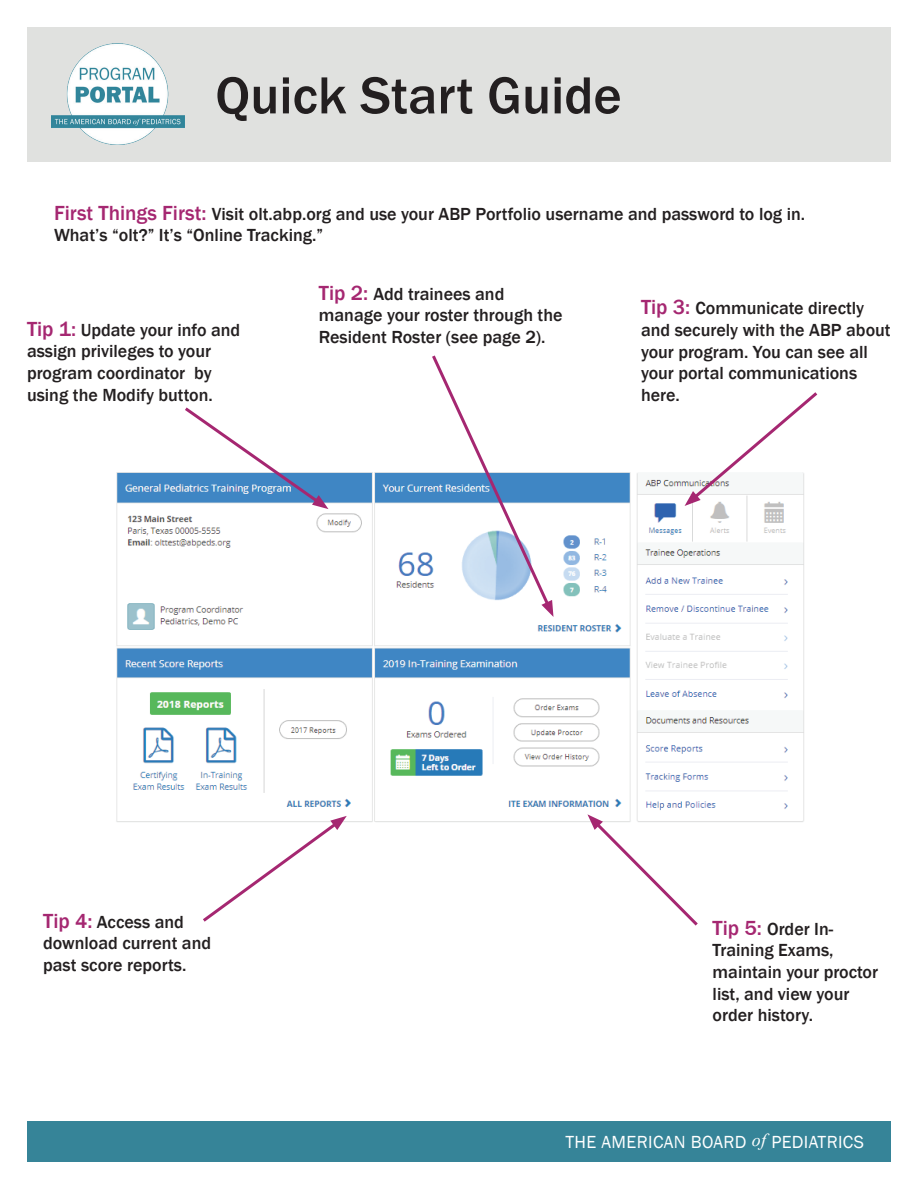
<style>
.page{position:relative;width:918px;height:1188px;background:#fff}
.page>*{position:absolute;margin:0;border:0;box-sizing:border-box;transform-origin:0 0}
.t1{font:500 54px "Franklin Gothic";color:#231f20}
.t2{font:500 18px/21.6px "Franklin Gothic";color:#231f20}
.t3{font:18px "Franklin Gothic";letter-spacing:.02em;color:#fff}
.s1{font-size:21px;color:#a52771}
.s2{font-family:"Times New Roman";font-style:italic}
</style>
<div class="page">
<div style="left:27px;top:1121px;width:864px;height:41px;background:#368498"></div>
<div style="left:27px;top:27px;width:864px;height:135px;background:#e0e1df"></div>
<img style="left:51px;top:44px;width:134px;height:100px">
<img style="left:116px;top:472px;width:688px;height:350px">
<svg style="left:182px;top:407px;width:147px;height:102px"></svg>
<svg style="left:429px;top:355px;width:125px;height:262px"></svg>
<svg style="left:587px;top:814px;width:114px;height:112px"></svg>
<svg style="left:685px;top:392px;width:133px;height:114px"></svg>
<svg style="left:200px;top:816px;width:147px;height:106px"></svg>
<h1 class="t1" style="left:215px;top:62px;width:408px">Quick Start Guide</h1>
<p class="t2" style="left:54px;top:203px;width:753px"><span class="s1">First Things First:</span> Visit olt.abp.org and use your ABP Portfolio username and password to log in.<br>What’s “olt?” It’s “Online Tracking.”</p>
<p class="t2" style="left:27px;top:319px;width:215px"><span class="s1">Tip 1:</span> Update your info and assign privileges to your program coordinator by using the Modify button.</p>
<p class="t2" style="left:319px;top:283px;width:245px"><span class="s1">Tip 2:</span> Add trainees and manage your roster through the<br>Resident Roster (see page 2).</p>
<p class="t2" style="left:641px;top:298px;width:251px"><span class="s1">Tip 3:</span> Communicate directly and securely with the ABP about your program. You can see all your portal communications here.</p>
<p class="t2" style="left:43px;top:911px;width:169px"><span class="s1">Tip 4:</span> Access and download current and past score reports.</p>
<p class="t2" style="left:713px;top:918px;width:167px"><span class="s1">Tip 5:</span> Order In-<br>Training Exams, maintain your proctor list, and view your order history.</p>
<p class="t3" style="left:566px;top:1131px;width:300px">THE AMERICAN BOARD <span class="s2">of</span> PEDIATRICS</p>
</div>
